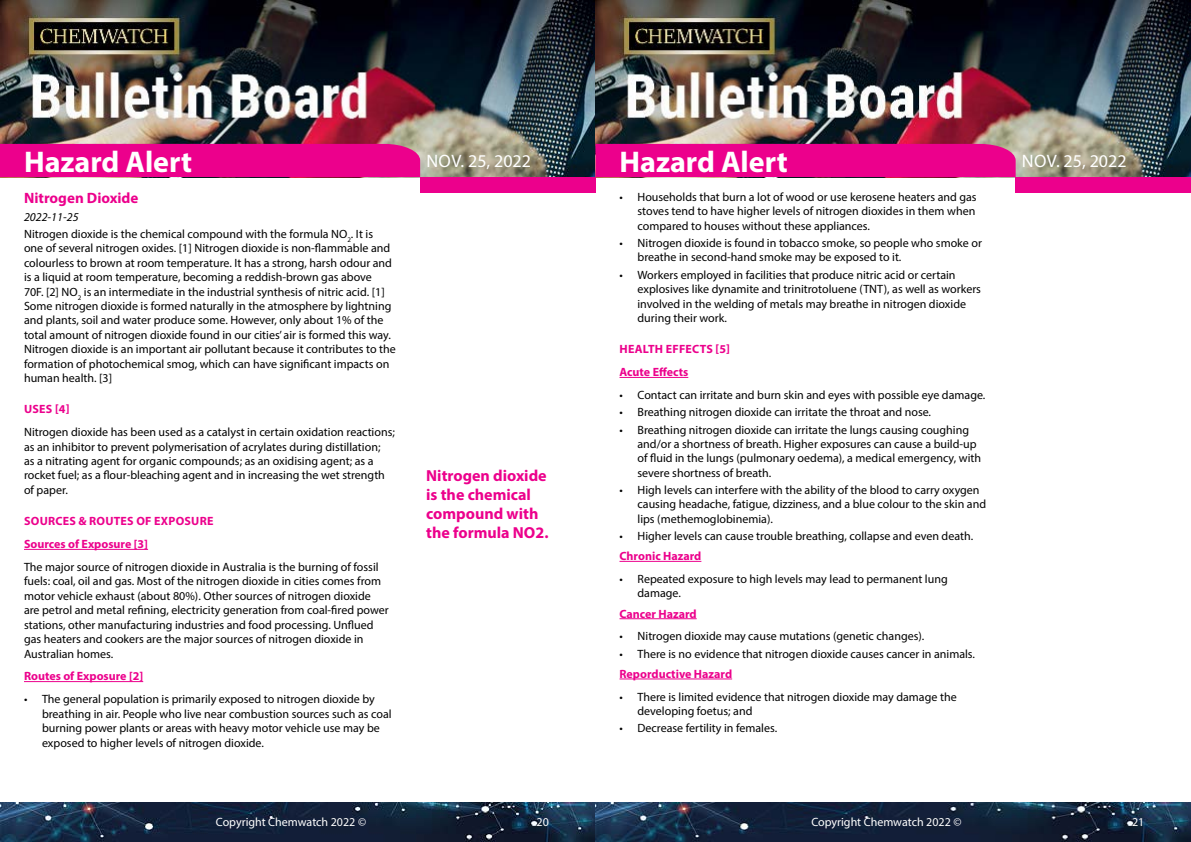
<style>
.page{position:relative;width:1191px;height:842px;background:#fff}
.page>*{position:absolute;margin:0;border:0;box-sizing:border-box;transform-origin:0 0}
.t1{font:700 30px "Myriad Pro";color:#fff}
.t2{font:18px "Myriad Pro";color:#fff}
.t3{font:700 16px/19.2px "Myriad Pro";color:#ec008c}
.t4{font:700 15px "Myriad Pro";color:#ec008c}
.t5{font:12px/14.4px "Myriad Pro";color:#000}
.t6{font:700 12px/22.9px "Myriad Pro";color:#ec008c}
.t7{font:12px "Myriad Pro";color:#fff}
.t8{font:700 12px/22.9px "Myriad Pro";letter-spacing:.02em;color:#ec008c}
.s1{font-style:italic}
</style>
<div class="page">
<img style="left:0;top:0;width:1191px;height:177px">
<div style="left:420px;top:177px;width:175px;height:15px;background:#ec008c"></div>
<div style="left:1015px;top:177px;width:176px;height:15px;background:#ec008c"></div>
<div style="left:0;top:144px;width:420px;height:33px;background:#ec008c"></div>
<div style="left:595px;top:144px;width:420px;height:33px;background:#ec008c"></div>
<img style="left:0;top:802px;width:1191px;height:40px">
<hr style="left:619px;top:377px;width:69px;height:1px;background:#ec008c">
<hr style="left:619px;top:561px;width:82px;height:1px;background:#ec008c">
<hr style="left:619px;top:618px;width:77px;height:1px;background:#ec008c">
<hr style="left:619px;top:679px;width:113px;height:1px;background:#ec008c">
<hr style="left:24px;top:549px;width:124px;height:1px;background:#ec008c">
<hr style="left:24px;top:681px;width:119px;height:1px;background:#ec008c">
<h1 class="t1" style="left:24px;top:142px;width:170px">Hazard Alert</h1>
<p class="t4" style="left:24px;top:188px;width:116px">Nitrogen Dioxide</p>
<p class="t5" style="left:24px;top:208px;width:350px;line-height:17.2px"><span class="s1">2022-11-25<br></span>Nitrogen dioxide is the chemical compound with the formula NO<sub>2</sub>. It is</p>
<p class="t5" style="left:24px;top:241px;width:373px">one of several nitrogen oxides. [1] Nitrogen dioxide is non-flammable and colourless to brown at room temperature. It has a strong, harsh odour and is a liquid at room temperature, becoming a reddish-brown gas above<br>70F. [2] NO<sub>2</sub> is an intermediate in the industrial synthesis of nitric acid. [1] Some nitrogen dioxide is formed naturally in the atmosphere by lightning and plants, soil and water produce some. However, only about 1% of the total amount of nitrogen dioxide found in our cities’ air is formed this way.<br>Nitrogen dioxide is an important air pollutant because it contributes to the formation of photochemical smog, which can have significant impacts on human health. [3]</p>
<p class="t6" style="left:24px;top:397px;width:47px">USES [4]</p>
<p class="t5" style="left:24px;top:425px;width:372px">Nitrogen dioxide has been used as a catalyst in certain oxidation reactions; as an inhibitor to prevent polymerisation of acrylates during distillation;<br>as a nitrating agent for organic compounds; as an oxidising agent; as a rocket fuel; as a flour-bleaching agent and in increasing the wet strength of paper.</p>
<p class="t8" style="left:24px;top:509px;width:191px">SOURCES &amp; ROUTES OF EXPOSURE<br>Sources of Exposure [3]</p>
<p class="t5" style="left:24px;top:560px;width:366px">The major source of nitrogen dioxide in Australia is the burning of fossil fuels: coal, oil and gas. Most of the nitrogen dioxide in cities comes from motor vehicle exhaust (about 80%). Other sources of nitrogen dioxide are petrol and metal refining, electricity generation from coal-fired power stations, other manufacturing industries and food processing. Unflued gas heaters and cookers are the major sources of nitrogen dioxide in Australian homes.</p>
<p class="t6" style="left:24px;top:664px;width:121px">Routes of Exposure [2]</p>
<p class="t5" style="left:42px;top:692px;width:351px;text-indent:-18px">• The general population is primarily exposed to nitrogen dioxide by breathing in air. People who live near combustion sources such as coal burning power plants or areas with heavy motor vehicle use may be exposed to higher levels of nitrogen dioxide.</p>
<h1 class="t1" style="left:619px;top:142px;width:170px">Hazard Alert</h1>
<p class="t5" style="left:637px;top:190px;width:341px;text-align:justify;text-indent:-18px">• Households that burn a lot of wood or use kerosene heaters and gas stoves tend to have higher levels of nitrogen dioxides in them when compared to houses without these appliances.</p>
<p class="t5" style="left:637px;top:236px;width:346px;text-indent:-18px">• Nitrogen dioxide is found in tobacco smoke, so people who smoke or breathe in second-hand smoke may be exposed to it.</p>
<p class="t5" style="left:637px;top:267px;width:345px;text-indent:-18px">• Workers employed in facilities that produce nitric acid or certain explosives like dynamite and trinitrotoluene (TNT), as well as workers involved in the welding of metals may breathe in nitrogen dioxide during their work.</p>
<p class="t6" style="left:619px;top:337px;width:112px">HEALTH EFFECTS [5]<br>Acute Effects</p>
<p class="t5" style="left:619px;top:388px;width:367px">• Contact can irritate and burn skin and eyes with possible eye damage.</p>
<p class="t5" style="left:619px;top:405px;width:313px">• Breathing nitrogen dioxide can irritate the throat and nose.</p>
<p class="t5" style="left:637px;top:422px;width:345px;text-indent:-18px">• Breathing nitrogen dioxide can irritate the lungs causing coughing and/or a shortness of breath. Higher exposures can cause a build-up of fluid in the lungs (pulmonary oedema), a medical emergency, with severe shortness of breath.</p>
<p class="t5" style="left:637px;top:483px;width:350px;text-indent:-18px">• High levels can interfere with the ability of the blood to carry oxygen causing headache, fatigue, dizziness, and a blue colour to the skin and lips (methemoglobinemia).</p>
<p class="t5" style="left:619px;top:529px;width:355px">• Higher levels can cause trouble breathing, collapse and even death.</p>
<p class="t6" style="left:619px;top:544px;width:83px">Chronic Hazard</p>
<p class="t5" style="left:637px;top:572px;width:312px;text-indent:-18px">• Repeated exposure to high levels may lead to permanent lung damage.</p>
<p class="t6" style="left:619px;top:602px;width:79px">Cancer Hazard</p>
<p class="t5" style="left:619px;top:629px;width:306px">• Nitrogen dioxide may cause mutations (genetic changes).</p>
<p class="t5" style="left:619px;top:646px;width:357px">• There is no evidence that nitrogen dioxide causes cancer in animals.</p>
<p class="t6" style="left:619px;top:662px;width:114px">Reporductive Hazard</p>
<p class="t5" style="left:637px;top:689px;width:321px;text-indent:-18px">• There is limited evidence that nitrogen dioxide may damage the developing foetus; and</p>
<p class="t5" style="left:619px;top:721px;width:159px">• Decrease fertility in females.</p>
<h2 class="t2" style="left:426px;top:149px;width:106px">Nov. 25, 2022</h2>
<h2 class="t2" style="left:1022px;top:149px;width:106px">Nov. 25, 2022</h2>
<h3 class="t3" style="left:426px;top:465px;width:124px">Nitrogen dioxide is the chemical compound with the formula NO2.</h3>
<p class="t7" style="left:216px;top:815px;width:152px">Copyright Chemwatch 2022 ©</p>
<p class="t7" style="left:536px;top:815px;width:14px">20</p>
<p class="t7" style="left:811px;top:815px;width:152px">Copyright Chemwatch 2022 ©</p>
<p class="t7" style="left:1132px;top:815px;width:14px">21</p>
</div>
